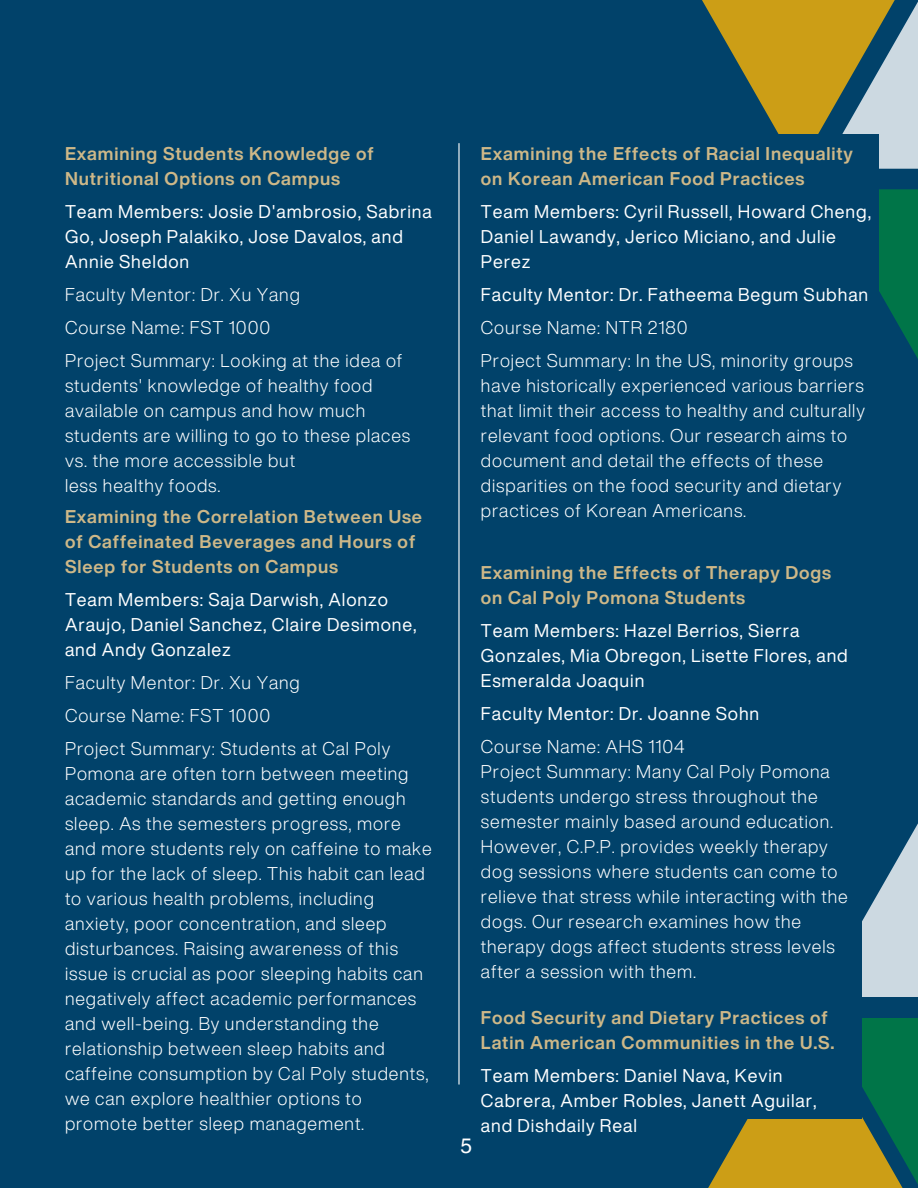
<style>
.page{position:relative;width:918px;height:1188px;background:#01426a}
.page>*{position:absolute;margin:0;border:0;box-sizing:border-box;transform-origin:0 0}
.t1{font:21px "Helvetica LT Pro";color:#fff}
.t2{font:300 18px/25px "Helvetica Now Display";letter-spacing:.05em;color:#fff}
.t3{font:18px/25px "Helvetica Now Display";letter-spacing:.05em;color:#fff}
.t4{font:700 18px/25px "Helvetica Now Display";letter-spacing:.05em;color:#ceb888}
</style>
<div class="page">
<svg style="left:879px;top:189px;width:39px;height:170px;fill:#007548"></svg>
<svg style="left:904px;top:2px;width:14px;height:167px;background:#bdcdd8"></svg>
<svg style="left:702px;top:0;width:202px;height:169px"></svg>
<svg style="left:708px;top:1119px;width:115px;height:69px"></svg>
<svg style="left:823px;top:1018px;width:95px;height:170px;background:#447c3b"></svg>
<svg style="left:862px;top:823px;width:56px;height:174px;fill:#ccd9e1"></svg>
<div style="left:538px;top:134px;width:341px;height:205px;background:#01426a"></div>
<div style="left:538px;top:896px;width:324px;height:222px;background:#01426a"></div>
<hr style="left:458px;top:143px;width:2px;height:942px;background:#fff">
<h1 class="t4" style="left:65px;top:141px;width:310px">Examining Students Knowledge of<br>Nutritional Options on Campus</h1>
<p class="t3" style="left:65px;top:199px;width:368px">Team Members: Josie D'ambrosio, Sabrina<br>Go, Joseph Palakiko, Jose Davalos, and<br>Annie Sheldon</p>
<p class="t2" style="left:65px;top:282px;width:236px">Faculty Mentor: Dr. Xu Yang</p>
<p class="t2" style="left:65px;top:315px;width:207px">Course Name: FST 1000</p>
<p class="t2" style="left:65px;top:348px;width:347px">Project Summary: Looking at the idea of students' knowledge of healthy food available on campus and how much students are willing to go to these places vs. the more accessible but</p>
<h1 class="t2" style="left:65px;top:473px;width:157px">less healthy foods.</h1>
<p class="t4" style="left:65px;top:504px;width:359px">Examining the Correlation Between Use of Caffeinated Beverages and Hours of<br>Sleep for Students on Campus</p>
<p class="t3" style="left:65px;top:587px;width:353px">Team Members: Saja Darwish, Alonzo<br>Araujo, Daniel Sanchez, Claire Desimone, and Andy Gonzalez</p>
<p class="t2" style="left:65px;top:670px;width:236px">Faculty Mentor: Dr. Xu Yang</p>
<p class="t2" style="left:65px;top:703px;width:207px">Course Name: FST 1000</p>
<p class="t2" style="left:65px;top:736px;width:368px">Project Summary: Students at Cal Poly Pomona are often torn between meeting academic standards and getting enough sleep. As the semesters progress, more and more students rely on caffeine to make up for the lack of sleep. This habit can lead to various health problems, including anxiety, poor concentration, and sleep disturbances. Raising awareness of this issue is crucial as poor sleeping habits can negatively affect academic performances and well-being. By understanding the relationship between sleep habits and caffeine consumption by Cal Poly students, we can explore healthier options to promote better sleep management.</p>
<h1 class="t4" style="left:481px;top:141px;width:374px">Examining the Effects of Racial Inequality on Korean American Food Practices</h1>
<p class="t3" style="left:481px;top:199px;width:392px">Team Members: Cyril Russell, Howard Cheng,<br>Daniel Lawandy, Jerico Miciano, and Julie<br>Perez</p>
<p class="t3" style="left:481px;top:282px;width:389px">Faculty Mentor: Dr. Fatheema Begum Subhan</p>
<p class="t2" style="left:481px;top:315px;width:208px">Course Name: NTR 2180</p>
<p class="t2" style="left:481px;top:348px;width:386px">Project Summary: In the US, minority groups have historically experienced various barriers that limit their access to healthy and culturally relevant food options. Our research aims to document and detail the effects of these disparities on the food security and dietary practices of Korean Americans.</p>
<h1 class="t4" style="left:481px;top:559px;width:352px">Examining the Effects of Therapy Dogs on Cal Poly Pomona Students</h1>
<p class="t3" style="left:481px;top:617px;width:368px">Team Members: Hazel Berrios, Sierra<br>Gonzales, Mia Obregon, Lisette Flores, and<br>Esmeralda Joaquin</p>
<p class="t3" style="left:481px;top:700px;width:280px">Faculty Mentor: Dr. Joanne Sohn</p>
<p class="t2" style="left:481px;top:733px;width:205px">Course Name: AHS 1104</p>
<p class="t2" style="left:481px;top:758px;width:368px">Project Summary: Many Cal Poly Pomona students undergo stress throughout the semester mainly based around education.<br>However, C.P.P. provides weekly therapy dog sessions where students can come to relieve that stress while interacting with the dogs. Our research examines how the therapy dogs affect students stress levels after a session with them.</p>
<h1 class="t1" style="left:460px;top:1138px;width:13px">5</h1>
<p class="t4" style="left:481px;top:1005px;width:355px">Food Security and Dietary Practices of<br>Latin American Communities in the U.S.</p>
<p class="t3" style="left:481px;top:1063px;width:337px">Team Members: Daniel Nava, Kevin<br>Cabrera, Amber Robles, Janett Aguilar, and Dishdaily Real</p>
</div>
